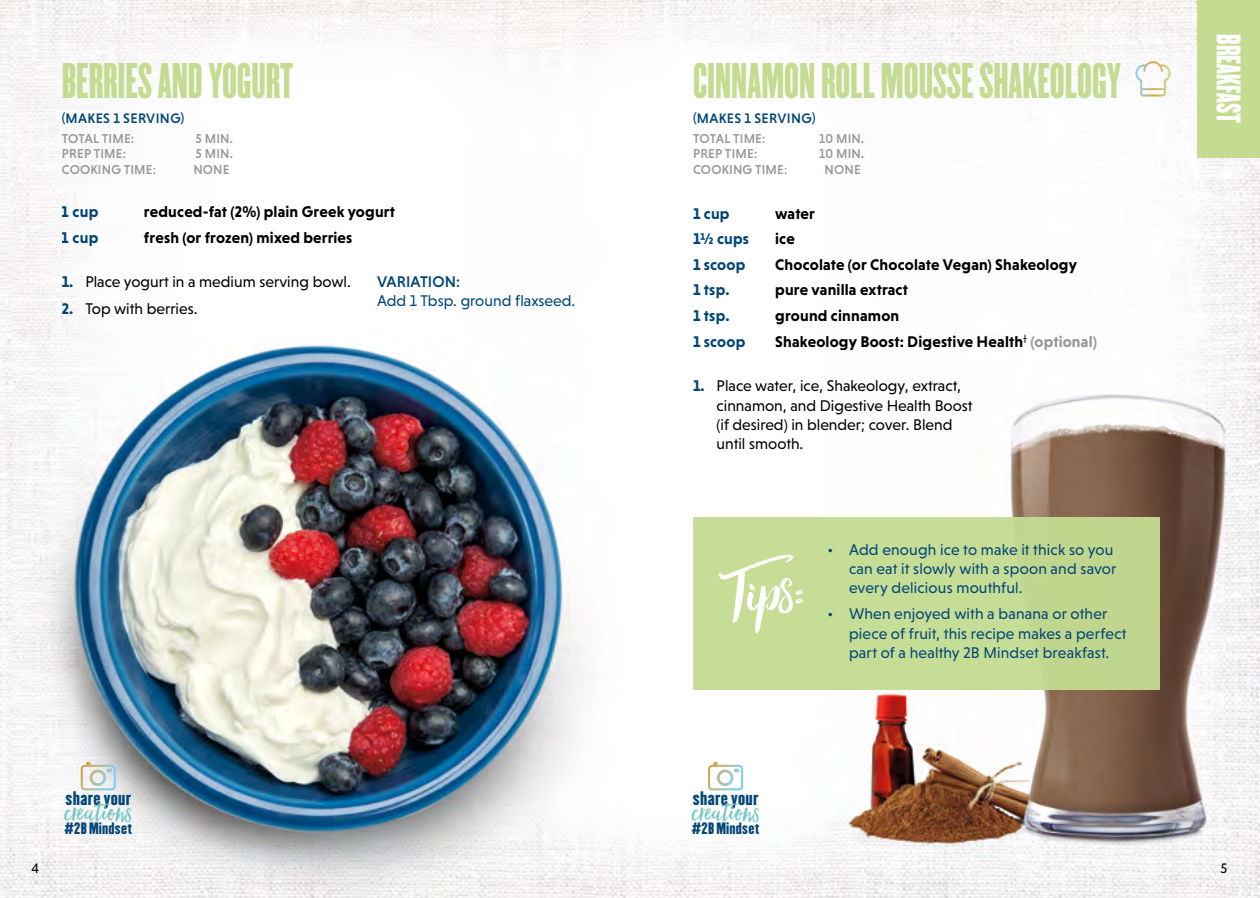
<style>
.page{position:relative;width:1260px;height:898px;background:#fff}
.page>*{position:absolute;margin:0;border:0;box-sizing:border-box;transform-origin:0 0}
.t1{font:87.5px "Hello Beautiful Alternates";color:#fff}
.t2{font:43.75px "Champion HTF Featherweight";color:#c4dc91}
.t3{font:35px "Hello Beautiful";color:#76c7c5}
.t4{font:29.75px "Champion HTF Welterweight";color:#fff;scale:.71 1}
.t5{font:17.15px "Champion HTF Lightweight";letter-spacing:.025em;color:#044676}
.t6{font:15.75px/19.2px "Niveau Grotesk";letter-spacing:.01em;color:#024677}
.t7{font:700 15.75px "Niveau Grotesk";letter-spacing:.01em;color:#000}
.t8{font:15.75px/19.2px "Niveau Grotesk";color:#000}
.t9{font:700 15.75px "Niveau Grotesk";letter-spacing:.01em;color:#024677}
.t10{font:500 15.75px "Niveau Grotesk";letter-spacing:.005em;color:#024677}
.t11{font:14.35px "Champion HTF Lightweight";letter-spacing:.015em;color:#044676}
.t12{font:500 14px "Niveau Grotesk";letter-spacing:.025em;color:#024677}
.t13{font:14px "Niveau Grotesk";color:#000}
.t14{font:500 13.12px "Niveau Grotesk";letter-spacing:.015em;color:#979899}
.s1{font-weight:700;color:#024677}
.s2{color:#979899}
.s3{font-family:"Hello Beautiful"}
</style>
<div class="page">
<img style="left:0;top:0;width:614px;height:898px">
<img style="left:614px;top:0;width:646px;height:898px">
<svg style="left:81px;top:762px;width:35px;height:28px"></svg>
<svg style="left:1135px;top:61px;width:36px;height:35px"></svg>
<svg style="left:708px;top:762px;width:35px;height:28px"></svg>
<div style="left:693px;top:518px;width:466px;height:172px;background:#c4dc91"></div>
<div style="left:1197px;top:0;width:63px;height:158px;background:#c4dc91"></div>
<h2 class="t2" style="left:62px;top:53px;width:233px">BERRIES AND YOGURT</h2>
<p class="t12" style="left:62px;top:110px;width:124px">(MAKES 1 SERVING)</p>
<p class="t14" style="left:62px;top:130px;width:74px">TOTAL TIME:</p>
<p class="t14" style="left:195px;top:130px;width:39px">5 MIN.</p>
<p class="t14" style="left:62px;top:146px;width:66px">PREP TIME:</p>
<p class="t14" style="left:195px;top:146px;width:39px">5 MIN.</p>
<p class="t14" style="left:62px;top:162px;width:96px">COOKING TIME:</p>
<p class="t14" style="left:193px;top:162px;width:38px">NONE</p>
<p class="t9" style="left:62px;top:203px;width:38px">1 cup</p>
<p class="t7" style="left:144px;top:203px;width:253px">reduced-fat (2%) plain Greek yogurt</p>
<p class="t9" style="left:62px;top:228px;width:38px">1 cup</p>
<p class="t7" style="left:144px;top:228px;width:210px">fresh (or frozen) mixed berries</p>
<p class="t8" style="left:62px;top:272px;width:291px"><span class="s1">1.</span> Place yogurt in a medium serving bowl.</p>
<p class="t8" style="left:62px;top:299px;width:137px"><span class="s1">2.</span> Top with berries.</p>
<p class="t10" style="left:377px;top:272px;width:85px">VARIATION:</p>
<p class="t6" style="left:377px;top:291px;width:200px">Add 1 Tbsp. ground flaxseed.</p>
<p class="t5" style="left:65px;top:787px;width:67px">share your</p>
<h3 class="t3" style="left:64px;top:792px;width:70px">creations</h3>
<p class="t11" style="left:64px;top:819px;width:69px">#2B Mindset</p>
<h2 class="t2" style="left:693px;top:53px;width:429px">CINNAMON ROLL MOUSSE SHAKEOLOGY</h2>
<p class="t12" style="left:693px;top:110px;width:124px">(MAKES 1 SERVING)</p>
<p class="t14" style="left:693px;top:130px;width:74px">TOTAL TIME:</p>
<p class="t14" style="left:819px;top:130px;width:47px">10 MIN.</p>
<p class="t14" style="left:693px;top:146px;width:66px">PREP TIME:</p>
<p class="t14" style="left:819px;top:146px;width:47px">10 MIN.</p>
<p class="t14" style="left:693px;top:162px;width:96px">COOKING TIME:</p>
<p class="t14" style="left:825px;top:162px;width:38px">NONE</p>
<p class="t9" style="left:693px;top:204px;width:38px">1 cup</p>
<p class="t7" style="left:775px;top:204px;width:41px">water</p>
<p class="t9" style="left:693px;top:230px;width:58px">1½ cups</p>
<p class="t7" style="left:775px;top:230px;width:21px">ice</p>
<p class="t9" style="left:693px;top:255px;width:54px">1 scoop</p>
<p class="t7" style="left:775px;top:255px;width:303px">Chocolate (or Chocolate Vegan) Shakeology</p>
<p class="t9" style="left:693px;top:281px;width:38px">1 tsp.</p>
<p class="t7" style="left:775px;top:281px;width:134px">pure vanilla extract</p>
<p class="t9" style="left:693px;top:306px;width:38px">1 tsp.</p>
<p class="t7" style="left:775px;top:306px;width:126px">ground cinnamon</p>
<p class="t9" style="left:693px;top:332px;width:54px">1 scoop</p>
<p class="t7" style="left:775px;top:332px;width:323px">Shakeology Boost: Digestive Health<sup>†</sup> <span class="s2">(optional)</span></p>
<p class="t8" style="left:717px;top:376px;width:258px;text-indent:-24px"><span class="s1">1.</span> Place water, ice, Shakeology, extract, cinnamon, and Digestive Health Boost (if desired) in blender; cover. Blend until smooth.</p>
<h1 class="t1" style="left:728px;top:551px;width:78px">Tips<span class="s3">:</span></h1>
<p class="t6" style="left:849px;top:540px;width:269px;text-indent:-22px">• Add enough ice to make it thick so you can eat it slowly with a spoon and savor every delicious mouthful.</p>
<p class="t6" style="left:849px;top:604px;width:279px;text-indent:-22px">• When enjoyed with a banana or other piece of fruit, this recipe makes a perfect part of a healthy 2B Mindset breakfast.</p>
<p class="t5" style="left:693px;top:787px;width:67px">share your</p>
<h3 class="t3" style="left:691px;top:792px;width:70px">creations</h3>
<p class="t11" style="left:692px;top:819px;width:69px">#2B Mindset</p>
<h3 class="t4" style="left:1248px;top:34px;width:127px;rotate:90deg">BREAKFAST</h3>
<p class="t13" style="left:32px;top:860px;width:9px">4</p>
<p class="t13" style="left:1220px;top:860px;width:8px">5</p>
</div>
